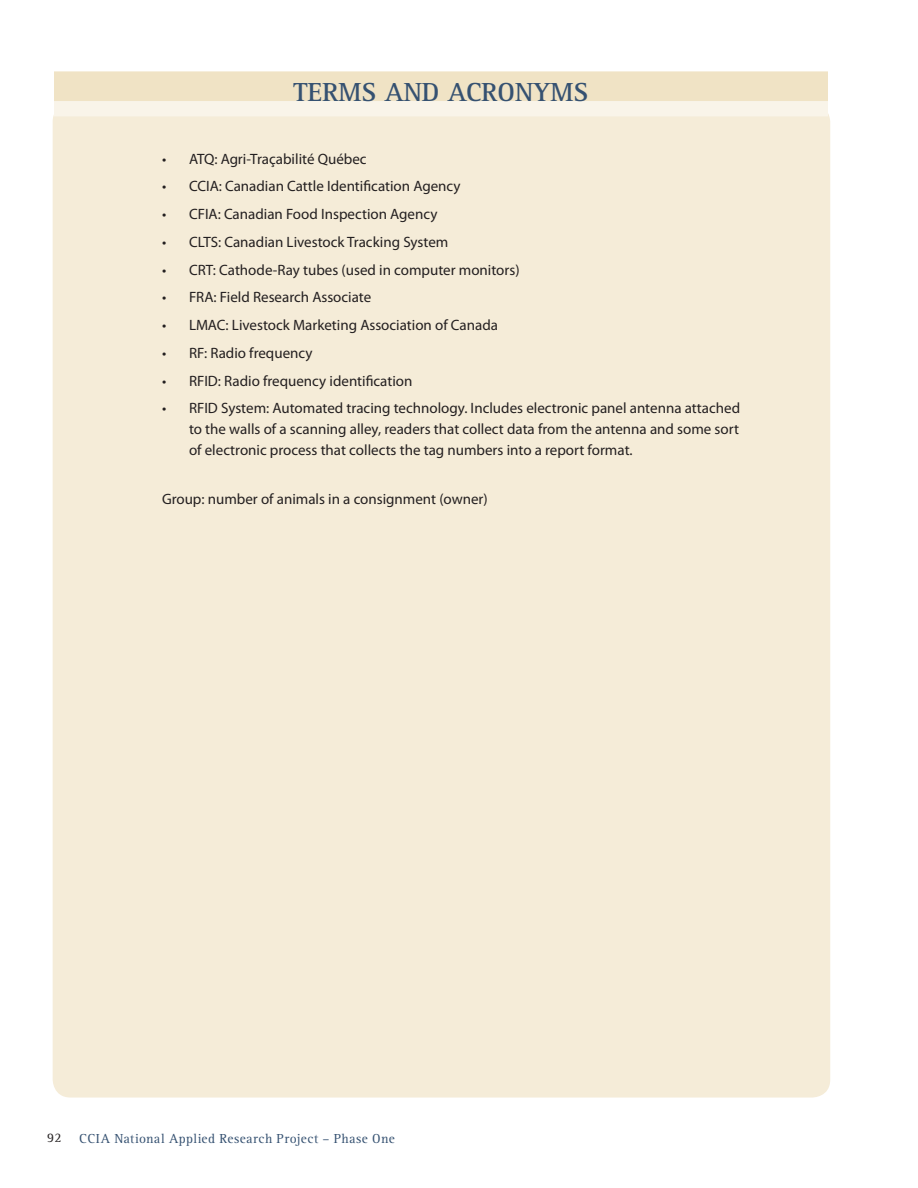
<style>
.page{position:relative;width:918px;height:1188px;background:#fff}
.page>*{position:absolute;margin:0;border:0;box-sizing:border-box;transform-origin:0 0}
.t1{font:700 27px "Rotis Serif";color:#355171}
.t2{font:15px/21px "Myriad Pro";color:#231f20;text-align:justify}
.t3{font:13.5px "Rotis Serif";letter-spacing:.03em;color:#355171}
.t4{font:13.5px "Rotis Serif";color:#231f20}
</style>
<div class="page">
<div style="left:53px;top:104px;width:777px;height:994px;background:#f5ecd8;border-radius:18px"></div>
<div style="left:54px;top:71px;width:774px;height:30px;background:#f0e3c5"></div>
<div style="left:54px;top:101px;width:774px;height:15px;background:#f9f4e9"></div>
<h1 class="t1" style="left:293px;top:77px;width:297px">TERMS AND ACRONYMS</h1>
<p class="t2" style="left:162px;top:148px;width:206px">• ATQ: Agri-Traçabilité Québec</p>
<p class="t2" style="left:162px;top:176px;width:300px">• CCIA: Canadian Cattle Identification Agency</p>
<p class="t2" style="left:162px;top:203px;width:277px">• CFIA: Canadian Food Inspection Agency</p>
<p class="t2" style="left:162px;top:231px;width:288px">• CLTS: Canadian Livestock Tracking System</p>
<p class="t2" style="left:162px;top:259px;width:359px">• CRT: Cathode-Ray tubes (used in computer monitors)</p>
<p class="t2" style="left:162px;top:287px;width:211px">• FRA: Field Research Associate</p>
<p class="t2" style="left:162px;top:314px;width:338px">• LMAC: Livestock Marketing Association of Canada</p>
<p class="t2" style="left:162px;top:342px;width:152px">• RF: Radio frequency</p>
<p class="t2" style="left:162px;top:370px;width:252px">• RFID: Radio frequency identification</p>
<p class="t2" style="left:189px;top:398px;width:553px;text-indent:-27px">• RFID System: Automated tracing technology. Includes electronic panel antenna attached to the walls of a scanning alley, readers that collect data from the antenna and some sort of electronic process that collects the tag numbers into a report format.</p>
<p class="t2" style="left:162px;top:488px;width:327px">Group: number of animals in a consignment (owner)</p>
<p class="t4" style="left:47px;top:1130px;width:16px">92</p>
<p class="t3" style="left:79px;top:1131px;width:317px">CCIA National Applied Research Project – Phase One</p>
</div>
